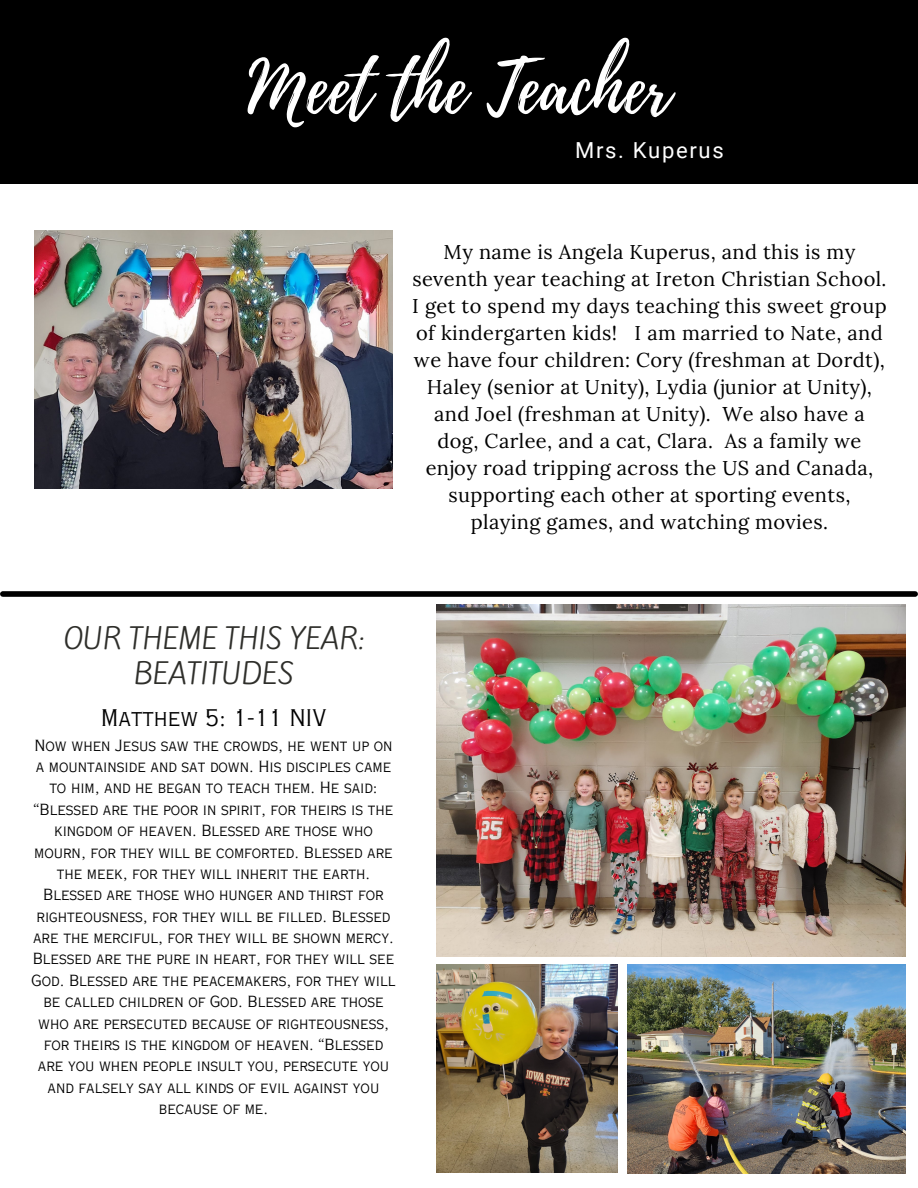
<style>
.page{position:relative;width:918px;height:1188px;background:#fff}
.page>*{position:absolute;margin:0;border:0;box-sizing:border-box;transform-origin:0 0}
.t1{font:70.95px "Playlist Script";color:#fff}
.t2{font:26.4px/34.8px "Kite One";color:#2e2e2a;text-align:center}
.t3{font:22.8px "Copperplate Gothic LT Pro 29 AB";color:#000}
.t4{font:22.05px "Roboto";letter-spacing:.075em;color:#fff}
.t5{font:20.1px/27px "Lora";letter-spacing:.02em;color:#000;text-align:center}
.t6{font:15.3px/21.3px "Copperplate Gothic LT Pro 29 AB";color:#000;text-align:center}
</style>
<div class="page">
<div style="left:0;top:0;width:918px;height:184px;background:#000"></div>
<div style="left:3px;top:591px;width:912px;height:6px;background:#000"></div>
<img style="left:34px;top:230px;width:359px;height:259px">
<img style="left:437px;top:605px;width:469px;height:352px">
<img style="left:437px;top:964px;width:181px;height:209px">
<img style="left:627px;top:964px;width:278px;height:209px">
<p class="t1" style="left:248px;top:38px;width:424px">Meet the Teacher</p>
<h2 class="t4" style="left:575px;top:138px;width:150px">Mrs. Kuperus</h2>
<h3 class="t5" style="left:412px;top:238px;width:476px">My name is Angela Kuperus, and this is my seventh year teaching at Ireton Christian School.<br>I get to spend my days teaching this sweet group of kindergarten kids! I am married to Nate, and we have four children: Cory (freshman at Dordt), Haley (senior at Unity), Lydia (junior at Unity), and Joel (freshman at Unity). We also have a dog, Carlee, and a cat, Clara. As a family we enjoy road tripping across the US and Canada, supporting each other at sporting events, playing games, and watching movies.</h3>
<p class="t2" style="left:64px;top:622px;width:301px">OUR THEME THIS YEAR:<br>BEATITUDES</p>
<p class="t3" style="left:101px;top:709px;width:227px">Matthew 5: 1-11 NIV</p>
<p class="t6" style="left:32px;top:737px;width:365px">Now when Jesus saw the crowds, he went up on a mountainside and sat down. His disciples came to him, and he began to teach them. He said: “Blessed are the poor in spirit, for theirs is the kingdom of heaven. Blessed are those who mourn, for they will be comforted. Blessed are the meek, for they will inherit the earth.<br>Blessed are those who hunger and thirst for righteousness, for they will be filled. Blessed are the merciful, for they will be shown mercy.<br>Blessed are the pure in heart, for they will see God. Blessed are the peacemakers, for they will be called children of God. Blessed are those who are persecuted because of righteousness, for theirs is the kingdom of heaven. “Blessed are you when people insult you, persecute you and falsely say all kinds of evil against you because of me.</p>
</div>
